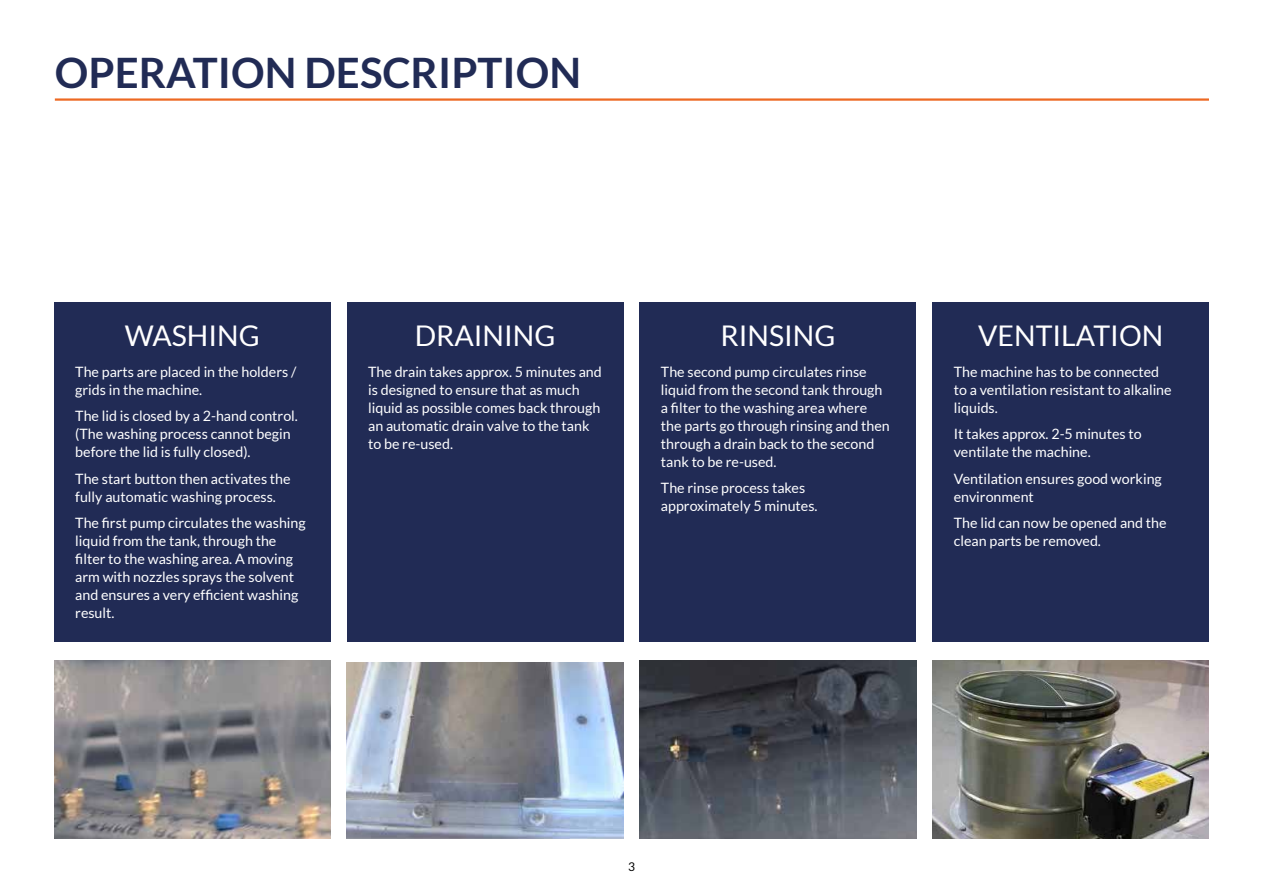
<style>
.page{position:relative;width:1263px;height:893px;background:#fff}
.page>*{position:absolute;margin:0;border:0;box-sizing:border-box;transform-origin:0 0}
.t1{font:700 42px "Lato";color:#212b55}
.t2{font:28.5px "Lato";color:#fff}
.t3{font:14.25px/18px "Lato";color:#fff}
.t4{font:12px "Lato";color:#000}
</style>
<div class="page">
<hr style="left:55px;top:98px;width:1154px;height:3px;background:#ed6923">
<div style="left:54px;top:302px;width:276px;height:339px;background:#212b55"></div>
<div style="left:347px;top:302px;width:276px;height:339px;background:#212b55"></div>
<div style="left:640px;top:302px;width:276px;height:339px;background:#212b55"></div>
<div style="left:932px;top:302px;width:277px;height:339px;background:#212b55"></div>
<img style="left:54px;top:660px;width:276px;height:179px">
<img style="left:347px;top:662px;width:276px;height:177px">
<img style="left:640px;top:660px;width:276px;height:179px">
<img style="left:932px;top:660px;width:277px;height:179px">
<h1 class="t1" style="left:55px;top:48px;width:528px">OPERATION DESCRIPTION</h1>
<h2 class="t2" style="left:125px;top:320px;width:136px">WASHING</h2>
<p class="t3" style="left:75px;top:363px;width:223px">The parts are placed in the holders / grids in the machine.</p>
<p class="t3" style="left:75px;top:407px;width:224px">The lid is closed by a 2-hand control. (The washing process cannot begin before the lid is fully closed).</p>
<p class="t3" style="left:75px;top:470px;width:217px">The start button then activates the fully automatic washing process.</p>
<p class="t3" style="left:75px;top:514px;width:232px">The first pump circulates the washing liquid from the tank, through the filter to the washing area. A moving arm with nozzles sprays the solvent and ensures a very efficient washing result.</p>
<h2 class="t2" style="left:415px;top:320px;width:142px">DRAINING</h2>
<p class="t3" style="left:368px;top:363px;width:235px">The drain takes approx. 5 minutes and is designed to ensure that as much liquid as possible comes back through an automatic drain valve to the tank to be re-used.</p>
<h2 class="t2" style="left:720px;top:320px;width:116px">RINSING</h2>
<p class="t3" style="left:661px;top:363px;width:230px">The second pump circulates rinse liquid from the second tank through a filter to the washing area where the parts go through rinsing and then through a drain back to the second tank to be re-used.</p>
<p class="t3" style="left:661px;top:479px;width:158px">The rinse process takes approximately 5 minutes.</p>
<h2 class="t2" style="left:978px;top:320px;width:187px">VENTILATION</h2>
<p class="t3" style="left:954px;top:363px;width:219px">The machine has to be connected to a ventilation resistant to alkaline liquids.</p>
<p class="t3" style="left:954px;top:425px;width:189px">It takes approx. 2-5 minutes to ventilate the machine.</p>
<p class="t3" style="left:954px;top:470px;width:210px">Ventilation ensures good working environment</p>
<p class="t3" style="left:954px;top:514px;width:214px">The lid can now be opened and the clean parts be removed.</p>
<p class="t4" style="left:628px;top:860px;width:8px">3</p>
</div>
